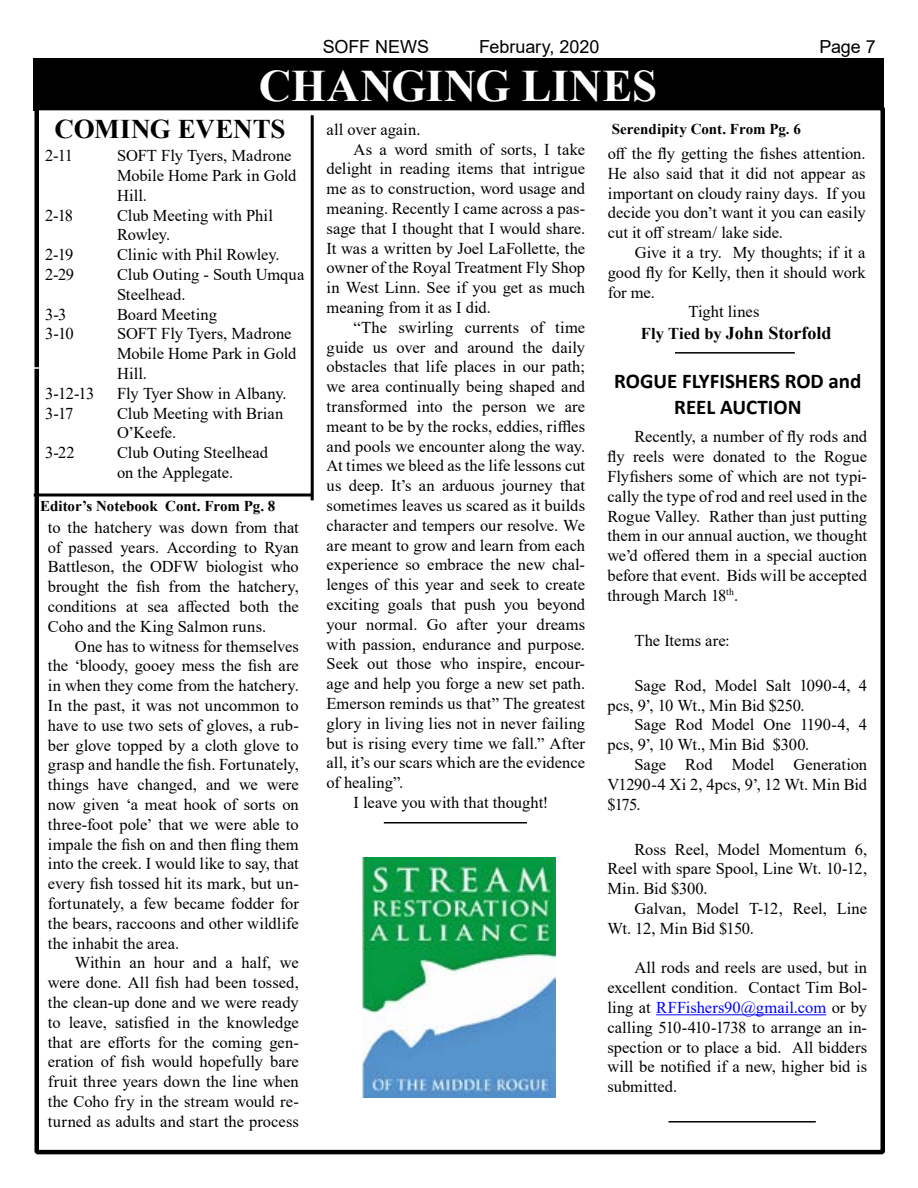
<style>
.page{position:relative;width:918px;height:1188px;background:#fff}
.page>*{position:absolute;margin:0;border:0;box-sizing:border-box;transform-origin:0 0}
.t1{font:700 45px "Times New Roman";letter-spacing:-.005em;color:#fff}
.t2{font:700 27px "Times New Roman";letter-spacing:-.01em;color:#000}
.t3{font:700 21px/25.2px "Calibri";color:#000;text-align:center}
.t4{font:18px "Arial";letter-spacing:-.005em;color:#000}
.t5{font:700 18px "Times New Roman";color:#000}
.t6{font:16.5px/19.8px "Times New Roman";color:#000}
.t7{font:700 15px "Times New Roman";color:#000}
.s1{font-size:16.5px}
.s2{color:#00f}
</style>
<div class="page">
<div style="left:34px;top:59px;width:850px;height:52px;background:#000"></div>
<div style="left:34px;top:106px;width:851px;height:1048px;border:4px solid #000"></div>
<svg style="left:34px;top:366px;width:277px;height:6px"></svg>
<hr style="left:311px;top:115px;width:3px;height:385px;background:#000">
<hr style="left:34px;top:493px;width:278px;height:3px;background:#000">
<hr style="left:675px;top:352px;width:120px;height:2px;background:#000">
<hr style="left:669px;top:1121px;width:147px;height:2px;background:#000">
<hr style="left:384px;top:822px;width:143px;height:2px;background:#000">
<img style="left:363px;top:857px;width:192px;height:241px">
<hr style="left:656px;top:1014px;width:170px;height:1px;background:#00f">
<p class="t4" style="left:323px;top:35px;width:108px">SOFF NEWS</p>
<p class="t4" style="left:479px;top:35px;width:122px">February, 2020</p>
<p class="t4" style="left:820px;top:35px;width:58px">Page 7</p>
<h1 class="t1" style="left:259px;top:54px;width:400px">CHANGING LINES</h1>
<h2 class="t2" style="left:55px;top:110px;width:233px">COMING EVENTS</h2>
<p class="t6" style="left:45px;top:145px;width:29px">2-11</p>
<p class="t6" style="left:117px;top:145px;width:181px">SOFT Fly Tyers, Madrone<br>Mobile Home Park in Gold<br>Hill.</p>
<p class="t6" style="left:45px;top:205px;width:30px">2-18</p>
<p class="t6" style="left:117px;top:205px;width:157px">Club Meeting with Phil<br>Rowley.</p>
<p class="t6" style="left:45px;top:244px;width:30px">2-19</p>
<p class="t6" style="left:117px;top:244px;width:164px">Clinic with Phil Rowley.</p>
<p class="t6" style="left:45px;top:264px;width:31px">2-29</p>
<p class="t6" style="left:117px;top:264px;width:189px">Club Outing - South Umqua<br>Steelhead.</p>
<p class="t6" style="left:45px;top:304px;width:23px">3-3</p>
<p class="t6" style="left:117px;top:304px;width:101px">Board Meeting</p>
<p class="t6" style="left:45px;top:323px;width:30px">3-10</p>
<p class="t6" style="left:117px;top:323px;width:181px">SOFT Fly Tyers, Madrone<br>Mobile Home Park in Gold<br>Hill.</p>
<p class="t6" style="left:45px;top:383px;width:51px">3-12-13</p>
<p class="t6" style="left:117px;top:383px;width:171px">Fly Tyer Show in Albany.</p>
<p class="t6" style="left:45px;top:403px;width:30px">3-17</p>
<p class="t6" style="left:117px;top:403px;width:168px">Club Meeting with Brian<br>O’Keefe.</p>
<p class="t6" style="left:45px;top:442px;width:31px">3-22</p>
<p class="t6" style="left:117px;top:442px;width:153px">Club Outing Steelhead on the Applegate.</p>
<p class="t7" style="left:40px;top:495px;width:237px">Editor’s Notebook Cont. From Pg. 8</p>
<p class="t6" style="left:48px;top:517px;width:253px;text-align:justify">to the hatchery was down from that of passed years. According to Ryan Battleson, the ODFW biologist who brought the fish from the hatchery, conditions at sea affected both the Coho and the King Salmon runs.</p>
<p class="t6" style="left:48px;top:636px;width:253px;text-align:justify;text-indent:27px">One has to witness for themselves the ‘bloody, gooey mess the fish are in when they come from the hatchery.<br>In the past, it was not uncommon to have to use two sets of gloves, a rub&shy;ber glove topped by a cloth glove to grasp and handle the fish. Fortunately, things have changed, and we were now given ‘a meat hook of sorts on three-foot pole’ that we were able to impale the fish on and then fling them into the creek. I would like to say, that every fish tossed hit its mark, but un&shy;fortunately, a few became fodder for the bears, raccoons and other wildlife the inhabit the area.</p>
<p class="t6" style="left:48px;top:952px;width:253px;text-align:justify;text-indent:27px">Within an hour and a half, we were done. All fish had been tossed, the clean-up done and we were ready to leave, satisfied in the knowledge that are efforts for the coming gen&shy;eration of fish would hopefully bare fruit three years down the line when the Coho fry in the stream would re&shy;turned as adults and start the process</p>
<p class="t7" style="left:612px;top:118px;width:191px">Serendipity Cont. From Pg. 6</p>
<p class="t6" style="left:327px;top:119px;width:95px">all over again.</p>
<p class="t6" style="left:354px;top:139px;width:233px">As a word smith of sorts, I take</p>
<p class="t6" style="left:327px;top:159px;width:260px">delight in reading items that intrigue</p>
<p class="t6" style="left:327px;top:178px;width:260px">me as to construction, word usage and</p>
<p class="t6" style="left:327px;top:198px;width:260px">meaning. Recently I came across a pas-</p>
<p class="t6" style="left:327px;top:218px;width:260px">sage that I thought that I would share.</p>
<p class="t6" style="left:327px;top:238px;width:260px">It was a written by Joel LaFollette, the</p>
<p class="t6" style="left:327px;top:258px;width:260px">owner of the Royal Treatment Fly Shop</p>
<p class="t6" style="left:327px;top:277px;width:260px">in West Linn. See if you get as much</p>
<p class="t6" style="left:327px;top:297px;width:166px">meaning from it as I did.</p>
<p class="t6" style="left:354px;top:317px;width:233px">“The swirling currents of time</p>
<p class="t6" style="left:327px;top:337px;width:260px">guide us over and around the daily</p>
<p class="t6" style="left:327px;top:357px;width:260px">obstacles that life places in our path;</p>
<p class="t6" style="left:327px;top:376px;width:260px">we area continually being shaped and</p>
<p class="t6" style="left:327px;top:396px;width:260px">transformed into the person we are</p>
<p class="t6" style="left:327px;top:416px;width:260px">meant to be by the rocks, eddies, riffles</p>
<p class="t6" style="left:327px;top:436px;width:260px">and pools we encounter along the way.</p>
<p class="t6" style="left:327px;top:456px;width:260px">At times we bleed as the life lessons cut</p>
<p class="t6" style="left:327px;top:475px;width:260px">us deep. It’s an arduous journey that</p>
<p class="t6" style="left:327px;top:495px;width:260px">sometimes leaves us scared as it builds</p>
<p class="t6" style="left:327px;top:515px;width:260px">character and tempers our resolve. We</p>
<p class="t6" style="left:327px;top:535px;width:260px">are meant to grow and learn from each</p>
<p class="t6" style="left:327px;top:555px;width:260px">experience so embrace the new chal-</p>
<p class="t6" style="left:327px;top:574px;width:260px">lenges of this year and seek to create</p>
<p class="t6" style="left:327px;top:594px;width:260px">exciting goals that push you beyond</p>
<p class="t6" style="left:327px;top:614px;width:260px">your normal. Go after your dreams</p>
<p class="t6" style="left:327px;top:634px;width:260px">with passion, endurance and purpose.</p>
<p class="t6" style="left:327px;top:654px;width:260px">Seek out those who inspire, encour-</p>
<p class="t6" style="left:327px;top:673px;width:260px">age and help you forge a new set path.</p>
<p class="t6" style="left:327px;top:693px;width:260px">Emerson reminds us that” The greatest</p>
<p class="t6" style="left:327px;top:713px;width:260px">glory in living lies not in never failing</p>
<p class="t6" style="left:327px;top:733px;width:260px">but is rising every time we fall.” After</p>
<p class="t6" style="left:327px;top:753px;width:260px">all, it’s our scars which are the evidence</p>
<p class="t6" style="left:327px;top:772px;width:78px">of healing”.</p>
<p class="t6" style="left:354px;top:792px;width:196px">I leave you with that thought!</p>
<p class="t6" style="left:608px;top:143px;width:259px;text-align:justify">off the fly getting the fishes attention.<br>He also said that it did not appear as important on cloudy rainy days. If you decide you don’t want it you can easily cut it off stream/ lake side.</p>
<p class="t6" style="left:635px;top:242px;width:232px">Give it a try. My thoughts; if it a</p>
<p class="t6" style="left:608px;top:262px;width:259px">good fly for Kelly, then it should work</p>
<p class="t6" style="left:608px;top:282px;width:48px">for me.</p>
<p class="t6" style="left:688px;top:301px;width:72px">Tight lines</p>
<p class="t5" style="left:641px;top:320px;width:192px"><span class="s1">Fly Tied by</span> John Storfold</p>
<p class="t3" style="left:614px;top:369px;width:249px">ROGUE FLYFISHERS ROD and<br>REEL AUCTION</p>
<p class="t6" style="left:607px;top:426px;width:261px;text-align:justify;text-indent:27px">Recently, a number of fly rods and fly reels were donated to the Rogue Flyfishers some of which are not typi&shy;cally the type of rod and reel used in the Rogue Valley. Rather than just putting them in our annual auction, we thought we’d offered them in a special auction before that event. Bids will be accepted through March 18<sup>th</sup>.</p>
<p class="t6" style="left:634px;top:630px;width:97px">The Items are:</p>
<p class="t6" style="left:607px;top:675px;width:261px;text-indent:27px">Sage Rod, Model Salt 1090-4, 4 pcs, 9’, 10 Wt., Min Bid $250.</p>
<p class="t6" style="left:607px;top:714px;width:261px;text-indent:27px">Sage Rod Model One 1190-4, 4 pcs, 9’, 10 Wt., Min Bid $300.</p>
<p class="t6" style="left:607px;top:754px;width:261px;text-align:justify;text-indent:27px">Sage Rod Model Generation V1290-4 Xi 2, 4pcs, 9’, 12 Wt. Min Bid $175.</p>
<p class="t6" style="left:607px;top:839px;width:261px;text-align:justify;text-indent:27px">Ross Reel, Model Momentum 6, Reel with spare Spool, Line Wt. 10-12, Min. Bid $300.</p>
<p class="t6" style="left:607px;top:898px;width:261px;text-indent:27px">Galvan, Model T-12, Reel, Line<br>Wt. 12, Min Bid $150.</p>
<p class="t6" style="left:607px;top:957px;width:261px;text-align:justify;text-indent:27px">All rods and reels are used, but in excellent condition. Contact Tim Bol&shy;ling at <span class="s2">RFFishers90@gmail.com</span> or by calling 510-410-1738 to arrange an in&shy;spection or to place a bid. All bidders will be notified if a new, higher bid is submitted.</p>
</div>
